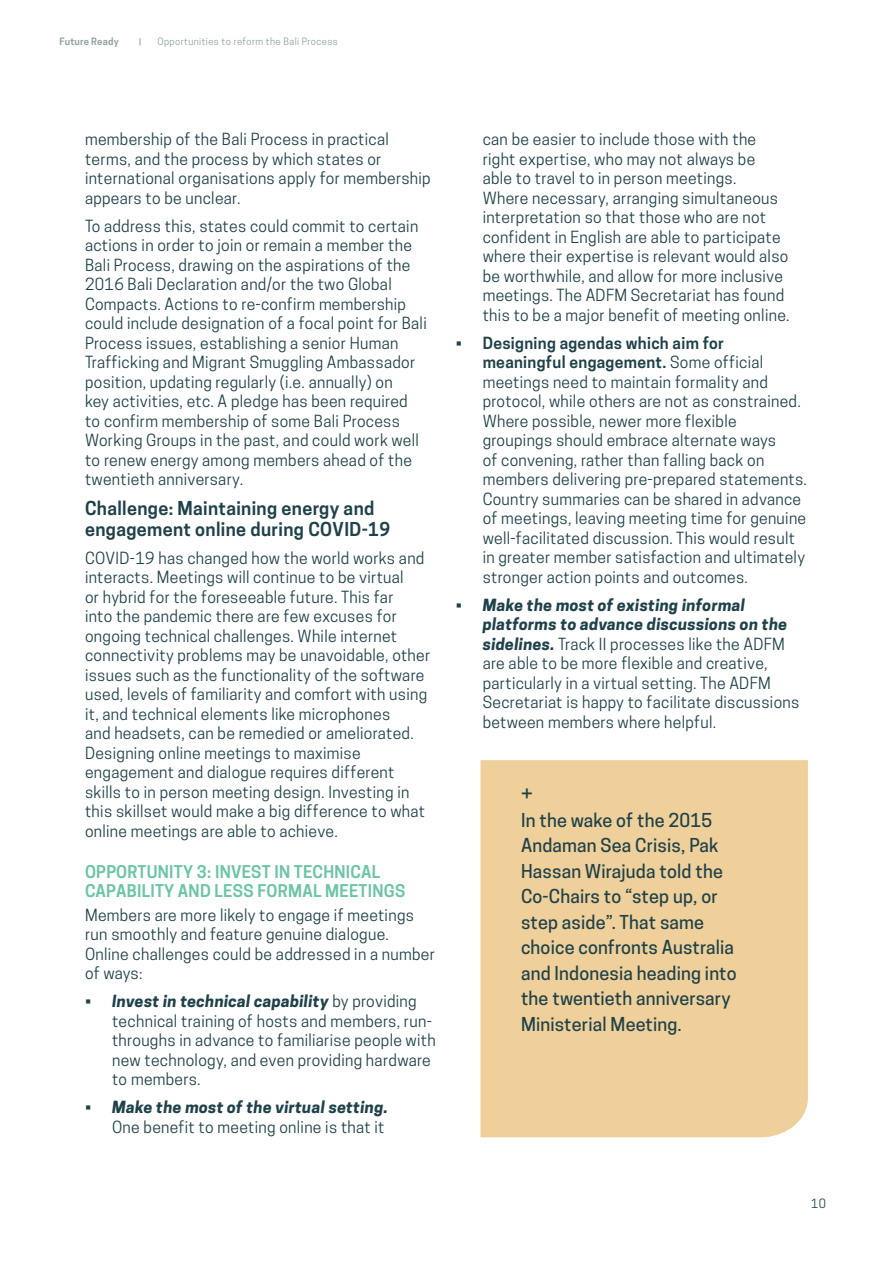
<style>
.page{position:relative;width:893px;height:1263px;background:#fff}
.page>*{position:absolute;margin:0;border:0;box-sizing:border-box;transform-origin:0 0}
.t1{font:500 19.5px "Cooper Hewitt";color:#1f414a}
.t2{font:500 18px/25.5px "Cooper Hewitt";letter-spacing:.01em;color:#1f414a}
.t3{font:600 18px/21px "Cooper Hewitt";letter-spacing:.02em;color:#1f414a}
.t4{font:600 16.5px/19.5px "Cooper Hewitt";letter-spacing:.015em;color:#6cc5a7}
.t5{font:15.75px/19.5px "Cooper Hewitt";letter-spacing:.02em;color:#1f414a}
.t6{font:12px "Cooper Hewitt";color:#1f414a}
.t7{font:9.6px "Cooper Hewitt";letter-spacing:.04em;color:#8fa0a4}
.t8{font:600 9.6px "Cooper Hewitt";letter-spacing:.02em;color:#8fa0a4}
.s1{font-weight:700;font-style:italic}
.s2{font-weight:600}
</style>
<div class="page">
<div style="left:480px;top:760px;width:328px;height:377px;background:#efd09a"></div>
<p class="t8" style="left:60px;top:36px;width:61px">Future Ready</p>
<p class="t7" style="left:158px;top:36px;width:182px">Opportunities to reform the Bali Process</p>
<p class="t5" style="left:85px;top:130px;width:347px">membership of the Bali Process in practical terms, and the process by which states or international organisations apply for membership appears to be unclear.</p>
<p class="t5" style="left:85px;top:216px;width:343px">To address this, states could commit to certain actions in order to join or remain a member the Bali Process, drawing on the aspirations of the 2016 Bali Declaration and/or the two Global Compacts. Actions to re-confirm membership could include designation of a focal point for Bali Process issues, establishing a senior Human Trafficking and Migrant Smuggling Ambassador position, updating regularly (i.e. annually) on<br>key activities, etc. A pledge has been required to confirm membership of some Bali Process Working Groups in the past, and could work well to renew energy among members ahead of the twentieth anniversary.</p>
<p class="t3" style="left:85px;top:498px;width:307px">Challenge: Maintaining energy and engagement online during COVID-19</p>
<p class="t5" style="left:85px;top:548px;width:347px">COVID-19 has changed how the world works and interacts. Meetings will continue to be virtual<br>or hybrid for the foreseeable future. This far<br>into the pandemic there are few excuses for ongoing technical challenges. While internet connectivity problems may be unavoidable, other issues such as the functionality of the software used, levels of familiarity and comfort with using it, and technical elements like microphones<br>and headsets, can be remedied or ameliorated.<br>Designing online meetings to maximise engagement and dialogue requires different skills to in person meeting design. Investing in this skillset would make a big difference to what online meetings are able to achieve.</p>
<p class="t4" style="left:85px;top:862px;width:322px">OPPORTUNITY 3: INVEST IN TECHNICAL<br>CAPABILITY AND LESS FORMAL MEETINGS</p>
<p class="t5" style="left:85px;top:905px;width:352px">Members are more likely to engage if meetings run smoothly and feature genuine dialogue.<br>Online challenges could be addressed in a number of ways:</p>
<p class="t5" style="left:112px;top:992px;width:325px;text-indent:-27px">• <span class="s1">Invest in technical capability</span> by providing technical training of hosts and members, run&shy;throughs in advance to familiarise people with new technology, and even providing hardware to members.</p>
<p class="t5" style="left:85px;top:1098px;width:304px;text-align:right">• <span class="s1">Make the most of the virtual setting.<br></span>One benefit to meeting online is that it</p>
<p class="t5" style="left:483px;top:130px;width:308px">can be easier to include those with the right expertise, who may not always be<br>able to travel to in person meetings.<br>Where necessary, arranging simultaneous interpretation so that those who are not confident in English are able to participate where their expertise is relevant would also be worthwhile, and allow for more inclusive meetings. The ADFM Secretariat has found this to be a major benefit of meeting online.</p>
<p class="t5" style="left:483px;top:333px;width:326px;text-indent:-27px">• <span class="s2">Designing agendas which aim for meaningful engagement.</span> Some official meetings need to maintain formality and protocol, while others are not as constrained.<br>Where possible, newer more flexible groupings should embrace alternate ways<br>of convening, rather than falling back on members delivering pre-prepared statements.<br>Country summaries can be shared in advance of meetings, leaving meeting time for genuine well-facilitated discussion. This would result in greater member satisfaction and ultimately stronger action points and outcomes.</p>
<p class="t5" style="left:483px;top:595px;width:318px;text-indent:-27px">• <span class="s1">Make the most of existing informal platforms to advance discussions on the sidelines.</span> Track II processes like the ADFM are able to be more flexible and creative, particularly in a virtual setting. The ADFM Secretariat is happy to facilitate discussions between members where helpful.</p>
<p class="t1" style="left:521px;top:782px;width:13px">+</p>
<p class="t2" style="left:521px;top:807px;width:217px">In the wake of the 2015<br>Andaman Sea Crisis, Pak<br>Hassan Wirajuda told the<br>Co-Chairs to “step up, or step aside”. That same choice confronts Australia and Indonesia heading into the twentieth anniversary<br>Ministerial Meeting.</p>
<p class="t6" style="left:811px;top:1197px;width:16px">10</p>
</div>
